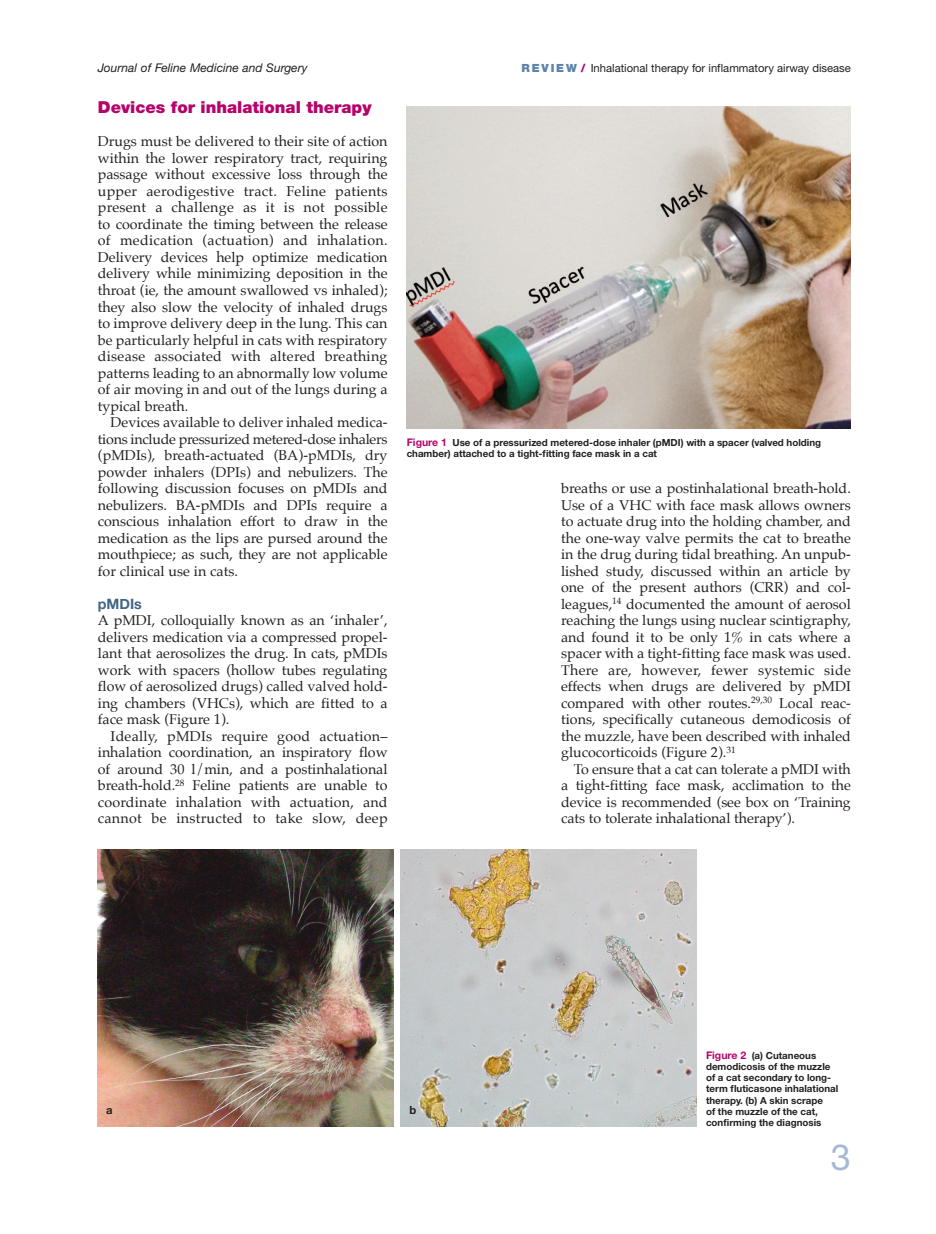
<style>
.page{position:relative;width:936px;height:1234px;background:#fff}
.page>*{position:absolute;margin:0;border:0;box-sizing:border-box;transform-origin:0 0}
.t1{font:36px "Helvetica Neue CE";color:#a6b8d3}
.t2{font:900 16.5px "Helvetica Neue CE";color:#b6036c}
.t3{font:14.25px/16.5px "Palatino";color:#231f20;text-align:justify}
.t4{font:700 14.25px "Helvetica Neue";color:#426688}
.t5{font:italic 12px "Helvetica Neue CE";color:#231f20}
.t6{font:11.25px "Helvetica Neue CE";color:#231f20}
.t7{font:700 11.25px "Helvetica Neue CE";color:#231f20}
.t8{font:700 9.75px/11.2px "Helvetica Neue CE";color:#231f20}
.s1{font-weight:900;color:#5e83a8}
.s2{font-weight:900;color:#b6036c}
.s3{font-size:10.5px;color:#b6036c}
</style>
<div class="page">
<img style="left:406px;top:106px;width:444px;height:322px">
<img style="left:98px;top:849px;width:295px;height:277px">
<img style="left:401px;top:849px;width:295px;height:277px">
<p class="t5" style="left:98px;top:64px;width:211px">Journal of Feline Medicine and Surgery</p>
<p class="t2" style="left:98px;top:101px;width:275px">Devices for inhalational therapy</p>
<p class="t3" style="left:98px;top:134px;width:291px">drugs must be delivered to their site of action within the lower respiratory tract, requiring passage without excessive loss through the upper aerodigestive tract. Feline patients present a challenge as it is not possible to coordinate the timing between the release of medication (actuation) and inhalation. delivery devices help optimize medication delivery while minimizing deposition in the throat (ie, the amount swallowed vs inhaled); they also slow the velocity of inhaled drugs to improve delivery deep in the lung. This can be particularly helpful in cats with respiratory disease associated with altered breathing patterns leading to an abnormally low volume of air moving in and out of the lungs during a typical breath.</p>
<p class="t3" style="left:98px;top:415px;width:291px;text-indent:13px">devices available to deliver inhaled medica&shy;tions include pressurized metered-dose inhalers (pMdis), breath-actuated (BA)-pMdis, dry powder inhalers (dPis) and nebulizers. The following discussion focuses on pMdis and nebulizers. BA-pMdis and dPis require a conscious inhalation effort to draw in the medication as the lips are pursed around the mouthpiece; as such, they are not applicable for clinical use in cats.</p>
<p class="t4" style="left:98px;top:594px;width:46px">pMDIs</p>
<p class="t3" style="left:98px;top:613px;width:291px">A pMdi, colloquially known as an ‘inhaler’, delivers medication via a compressed propel&shy;lant that aerosolizes the drug. in cats, pMdis work with spacers (hollow tubes regulating flow of aerosolized drugs) called valved hold&shy;ing chambers (VHCs), which are fitted to a face mask (Figure 1).</p>
<p class="t3" style="left:98px;top:728px;width:291px;text-indent:13px">ideally, pMdis require good actuation– inhalation coordination, an inspiratory flow of around 30 l/min, and a postinhalational breath-hold.<sup>28</sup> Feline patients are unable to coordinate inhalation with actuation, and cannot be instructed to take slow, deep</p>
<p class="t6" style="left:521px;top:64px;width:331px"><span class="s1">R E V I E W</span> <span class="s2">/</span> Inhalational therapy for inflammatory airway disease</p>
<p class="t8" style="left:406px;top:437px;width:416px"><span class="s3">Figure 1</span> Use of a pressurized metered-dose inhaler (pMDI) with a spacer (valved holding chamber) attached to a tight-fitting face mask in a cat</p>
<p class="t3" style="left:561px;top:481px;width:291px">breaths or use a postinhalational breath-hold.<br>Use of a VHC with face mask allows owners to actuate drug into the holding chamber, and the one-way valve permits the cat to breathe in the drug during tidal breathing. An unpub&shy;lished study, discussed within an article by one of the present authors (CRR) and col&shy;leagues,<sup>14</sup> documented the amount of aerosol reaching the lungs using nuclear scintigraphy, and found it to be only 1% in cats where a spacer with a tight-fitting face mask was used.<br>There are, however, fewer systemic side effects when drugs are delivered by pMdi compared with other routes.<sup>29,30</sup> Local reac&shy;tions, specifically cutaneous demodicosis of the muzzle, have been described with inhaled glucocorticoids (Figure 2).<sup>31</sup></p>
<p class="t3" style="left:561px;top:761px;width:291px;text-indent:13px">To ensure that a cat can tolerate a pMdi with a tight-fitting face mask, acclimation to the device is recommended (see box on ‘Training cats to tolerate inhalational therapy’).</p>
<p class="t7" style="left:106px;top:1106px;width:8px">a</p>
<p class="t7" style="left:409px;top:1106px;width:8px">b</p>
<p class="t8" style="left:706px;top:1050px;width:134px"><span class="s3">Figure 2</span> (a) Cutaneous demodicosis of the muzzle of a cat secondary to long&shy;term fluticasone inhalational therapy. (b) A skin scrape<br>of the muzzle of the cat, confirming the diagnosis</p>
<h1 class="t1" style="left:830px;top:1143px;width:22px">3</h1>
</div>
